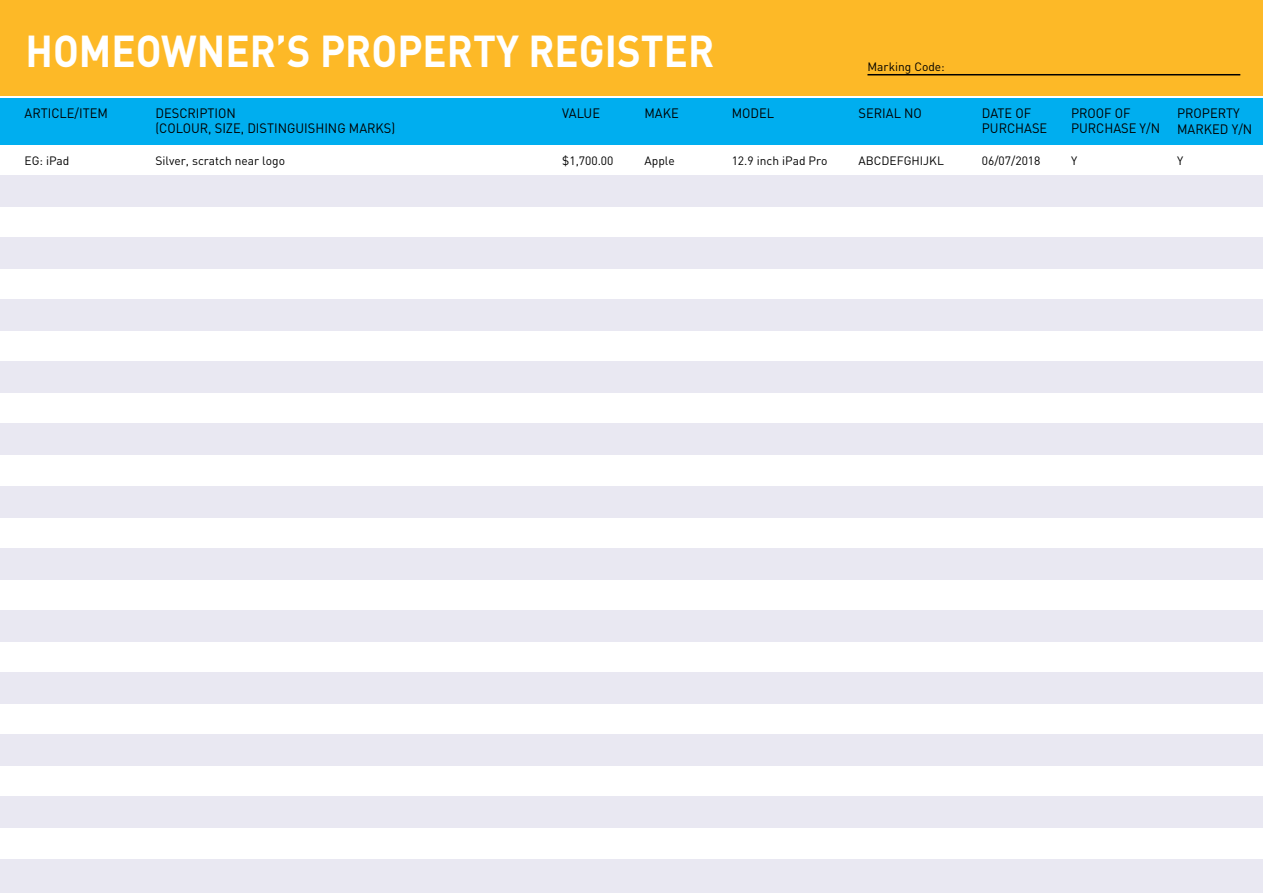
<style>
.page{position:relative;width:1263px;height:893px;background:#fff}
.page>*{position:absolute;margin:0;border:0;box-sizing:border-box;transform-origin:0 0}
.t1{font:700 44.1px "DIN";color:#fff;scale:.91 1}
.t2{font:13.5px/15px "DIN";color:#000;scale:.95 1}
.t3{font:12px "DIN";color:#000}
</style>
<div class="page">
<div style="left:0;top:0;width:1263px;height:96px;background:#fdb927"></div>
<div style="left:0;top:98px;width:149px;height:47px;background:#00aeef"></div>
<div style="left:149px;top:98px;width:407px;height:47px;background:#00aeef"></div>
<div style="left:556px;top:98px;width:82px;height:47px;background:#00aeef"></div>
<div style="left:638px;top:98px;width:88px;height:47px;background:#00aeef"></div>
<div style="left:726px;top:98px;width:126px;height:47px;background:#00aeef"></div>
<div style="left:852px;top:98px;width:124px;height:47px;background:#00aeef"></div>
<div style="left:976px;top:98px;width:92px;height:47px;background:#00aeef"></div>
<div style="left:1068px;top:98px;width:109px;height:47px;background:#00aeef"></div>
<div style="left:1177px;top:98px;width:86px;height:47px;background:#00aeef"></div>
<div style="left:0;top:860px;width:139px;height:33px;background:#e9e8f2"></div>
<div style="left:139px;top:860px;width:414px;height:33px;background:#e9e8f2"></div>
<div style="left:553px;top:860px;width:84px;height:33px;background:#e9e8f2"></div>
<div style="left:637px;top:860px;width:89px;height:33px;background:#e9e8f2"></div>
<div style="left:726px;top:860px;width:129px;height:33px;background:#e9e8f2"></div>
<div style="left:855px;top:860px;width:126px;height:33px;background:#e9e8f2"></div>
<div style="left:981px;top:860px;width:94px;height:33px;background:#e9e8f2"></div>
<div style="left:1075px;top:860px;width:111px;height:33px;background:#e9e8f2"></div>
<div style="left:1186px;top:860px;width:77px;height:33px;background:#e9e8f2"></div>
<div style="left:0;top:796px;width:139px;height:31px;background:#e9e8f2"></div>
<div style="left:139px;top:796px;width:414px;height:31px;background:#e9e8f2"></div>
<div style="left:553px;top:796px;width:84px;height:31px;background:#e9e8f2"></div>
<div style="left:637px;top:796px;width:89px;height:31px;background:#e9e8f2"></div>
<div style="left:726px;top:796px;width:129px;height:31px;background:#e9e8f2"></div>
<div style="left:855px;top:796px;width:126px;height:31px;background:#e9e8f2"></div>
<div style="left:981px;top:796px;width:94px;height:31px;background:#e9e8f2"></div>
<div style="left:1075px;top:796px;width:111px;height:31px;background:#e9e8f2"></div>
<div style="left:1186px;top:796px;width:77px;height:31px;background:#e9e8f2"></div>
<div style="left:0;top:734px;width:139px;height:31px;background:#e9e8f2"></div>
<div style="left:139px;top:734px;width:414px;height:31px;background:#e9e8f2"></div>
<div style="left:553px;top:734px;width:84px;height:31px;background:#e9e8f2"></div>
<div style="left:637px;top:734px;width:89px;height:31px;background:#e9e8f2"></div>
<div style="left:726px;top:734px;width:129px;height:31px;background:#e9e8f2"></div>
<div style="left:855px;top:734px;width:126px;height:31px;background:#e9e8f2"></div>
<div style="left:981px;top:734px;width:94px;height:31px;background:#e9e8f2"></div>
<div style="left:1075px;top:734px;width:111px;height:31px;background:#e9e8f2"></div>
<div style="left:1186px;top:734px;width:77px;height:31px;background:#e9e8f2"></div>
<div style="left:0;top:672px;width:139px;height:31px;background:#e9e8f2"></div>
<div style="left:139px;top:672px;width:414px;height:31px;background:#e9e8f2"></div>
<div style="left:553px;top:672px;width:84px;height:31px;background:#e9e8f2"></div>
<div style="left:637px;top:672px;width:89px;height:31px;background:#e9e8f2"></div>
<div style="left:726px;top:672px;width:129px;height:31px;background:#e9e8f2"></div>
<div style="left:855px;top:672px;width:126px;height:31px;background:#e9e8f2"></div>
<div style="left:981px;top:672px;width:94px;height:31px;background:#e9e8f2"></div>
<div style="left:1075px;top:672px;width:111px;height:31px;background:#e9e8f2"></div>
<div style="left:1186px;top:672px;width:77px;height:31px;background:#e9e8f2"></div>
<div style="left:0;top:610px;width:139px;height:31px;background:#e9e8f2"></div>
<div style="left:139px;top:610px;width:414px;height:31px;background:#e9e8f2"></div>
<div style="left:553px;top:610px;width:84px;height:31px;background:#e9e8f2"></div>
<div style="left:637px;top:610px;width:89px;height:31px;background:#e9e8f2"></div>
<div style="left:726px;top:610px;width:129px;height:31px;background:#e9e8f2"></div>
<div style="left:855px;top:610px;width:126px;height:31px;background:#e9e8f2"></div>
<div style="left:981px;top:610px;width:94px;height:31px;background:#e9e8f2"></div>
<div style="left:1075px;top:610px;width:111px;height:31px;background:#e9e8f2"></div>
<div style="left:1186px;top:610px;width:77px;height:31px;background:#e9e8f2"></div>
<div style="left:0;top:548px;width:139px;height:31px;background:#e9e8f2"></div>
<div style="left:139px;top:548px;width:414px;height:31px;background:#e9e8f2"></div>
<div style="left:553px;top:548px;width:84px;height:31px;background:#e9e8f2"></div>
<div style="left:637px;top:548px;width:89px;height:31px;background:#e9e8f2"></div>
<div style="left:726px;top:548px;width:129px;height:31px;background:#e9e8f2"></div>
<div style="left:855px;top:548px;width:126px;height:31px;background:#e9e8f2"></div>
<div style="left:981px;top:548px;width:94px;height:31px;background:#e9e8f2"></div>
<div style="left:1075px;top:548px;width:111px;height:31px;background:#e9e8f2"></div>
<div style="left:1186px;top:548px;width:77px;height:31px;background:#e9e8f2"></div>
<div style="left:0;top:486px;width:139px;height:31px;background:#e9e8f2"></div>
<div style="left:139px;top:486px;width:414px;height:31px;background:#e9e8f2"></div>
<div style="left:553px;top:486px;width:84px;height:31px;background:#e9e8f2"></div>
<div style="left:637px;top:486px;width:89px;height:31px;background:#e9e8f2"></div>
<div style="left:726px;top:486px;width:129px;height:31px;background:#e9e8f2"></div>
<div style="left:855px;top:486px;width:126px;height:31px;background:#e9e8f2"></div>
<div style="left:981px;top:486px;width:94px;height:31px;background:#e9e8f2"></div>
<div style="left:1075px;top:486px;width:111px;height:31px;background:#e9e8f2"></div>
<div style="left:1186px;top:486px;width:77px;height:31px;background:#e9e8f2"></div>
<div style="left:0;top:424px;width:139px;height:31px;background:#e9e8f2"></div>
<div style="left:139px;top:424px;width:414px;height:31px;background:#e9e8f2"></div>
<div style="left:553px;top:424px;width:84px;height:31px;background:#e9e8f2"></div>
<div style="left:637px;top:424px;width:89px;height:31px;background:#e9e8f2"></div>
<div style="left:726px;top:424px;width:129px;height:31px;background:#e9e8f2"></div>
<div style="left:855px;top:424px;width:126px;height:31px;background:#e9e8f2"></div>
<div style="left:981px;top:424px;width:94px;height:31px;background:#e9e8f2"></div>
<div style="left:1075px;top:424px;width:111px;height:31px;background:#e9e8f2"></div>
<div style="left:1186px;top:424px;width:77px;height:31px;background:#e9e8f2"></div>
<div style="left:0;top:362px;width:139px;height:31px;background:#e9e8f2"></div>
<div style="left:139px;top:362px;width:414px;height:31px;background:#e9e8f2"></div>
<div style="left:553px;top:362px;width:84px;height:31px;background:#e9e8f2"></div>
<div style="left:637px;top:362px;width:89px;height:31px;background:#e9e8f2"></div>
<div style="left:726px;top:362px;width:129px;height:31px;background:#e9e8f2"></div>
<div style="left:855px;top:362px;width:126px;height:31px;background:#e9e8f2"></div>
<div style="left:981px;top:362px;width:94px;height:31px;background:#e9e8f2"></div>
<div style="left:1075px;top:362px;width:111px;height:31px;background:#e9e8f2"></div>
<div style="left:1186px;top:362px;width:77px;height:31px;background:#e9e8f2"></div>
<div style="left:0;top:300px;width:139px;height:31px;background:#e9e8f2"></div>
<div style="left:139px;top:300px;width:414px;height:31px;background:#e9e8f2"></div>
<div style="left:553px;top:300px;width:84px;height:31px;background:#e9e8f2"></div>
<div style="left:637px;top:300px;width:89px;height:31px;background:#e9e8f2"></div>
<div style="left:726px;top:300px;width:129px;height:31px;background:#e9e8f2"></div>
<div style="left:855px;top:300px;width:126px;height:31px;background:#e9e8f2"></div>
<div style="left:981px;top:300px;width:94px;height:31px;background:#e9e8f2"></div>
<div style="left:1075px;top:300px;width:111px;height:31px;background:#e9e8f2"></div>
<div style="left:1186px;top:300px;width:77px;height:31px;background:#e9e8f2"></div>
<div style="left:0;top:238px;width:139px;height:31px;background:#e9e8f2"></div>
<div style="left:139px;top:238px;width:414px;height:31px;background:#e9e8f2"></div>
<div style="left:553px;top:238px;width:84px;height:31px;background:#e9e8f2"></div>
<div style="left:637px;top:238px;width:89px;height:31px;background:#e9e8f2"></div>
<div style="left:726px;top:238px;width:129px;height:31px;background:#e9e8f2"></div>
<div style="left:855px;top:238px;width:126px;height:31px;background:#e9e8f2"></div>
<div style="left:981px;top:238px;width:94px;height:31px;background:#e9e8f2"></div>
<div style="left:1075px;top:238px;width:111px;height:31px;background:#e9e8f2"></div>
<div style="left:1186px;top:238px;width:77px;height:31px;background:#e9e8f2"></div>
<div style="left:0;top:176px;width:139px;height:31px;background:#e9e8f2"></div>
<div style="left:139px;top:176px;width:414px;height:31px;background:#e9e8f2"></div>
<div style="left:553px;top:176px;width:84px;height:31px;background:#e9e8f2"></div>
<div style="left:637px;top:176px;width:89px;height:31px;background:#e9e8f2"></div>
<div style="left:726px;top:176px;width:129px;height:31px;background:#e9e8f2"></div>
<div style="left:855px;top:176px;width:126px;height:31px;background:#e9e8f2"></div>
<div style="left:981px;top:176px;width:94px;height:31px;background:#e9e8f2"></div>
<div style="left:1075px;top:176px;width:111px;height:31px;background:#e9e8f2"></div>
<div style="left:1186px;top:176px;width:77px;height:31px;background:#e9e8f2"></div>
<hr style="left:867px;top:74px;width:373px;height:1px;background:#000">
<p class="t1" style="left:26px;top:23px;width:758px">HOMEOWNER’S PROPERTY REGISTER</p>
<p class="t3" style="left:867px;top:59px;width:79px">Marking Code:</p>
<p class="t2" style="left:25px;top:106px;width:89px">ARTICLE/ITEM</p>
<p class="t2" style="left:155px;top:106px;width:254px">DESCRIPTION<br>(COLOUR, SIZE, DISTINGUISHING MARKS)</p>
<p class="t2" style="left:562px;top:106px;width:41px">VALUE</p>
<p class="t2" style="left:644px;top:106px;width:38px">MAKE</p>
<p class="t2" style="left:732px;top:106px;width:46px">MODEL</p>
<p class="t2" style="left:858px;top:106px;width:68px">SERIAL NO</p>
<p class="t2" style="left:982px;top:106px;width:70px">DATE OF<br>PURCHASE</p>
<p class="t2" style="left:1071px;top:106px;width:95px">PROOF OF<br>PURCHASE Y/N</p>
<p class="t2" style="left:1177px;top:106px;width:81px;line-height:15.5px">PROPERTY<br>MARKED Y/N</p>
<p class="t3" style="left:25px;top:153px;width:46px">EG: iPad</p>
<p class="t3" style="left:155px;top:153px;width:131px">Silver, scratch near logo</p>
<p class="t3" style="left:562px;top:153px;width:53px">$1,700.00</p>
<p class="t3" style="left:644px;top:153px;width:32px">Apple</p>
<p class="t3" style="left:732px;top:153px;width:97px">12.9 inch iPad Pro</p>
<p class="t3" style="left:858px;top:153px;width:87px">ABCDEFGHIJKL</p>
<p class="t3" style="left:982px;top:153px;width:60px">06/07/2018</p>
<p class="t3" style="left:1071px;top:153px;width:8px">Y</p>
<p class="t3" style="left:1177px;top:153px;width:8px">Y</p>
</div>
